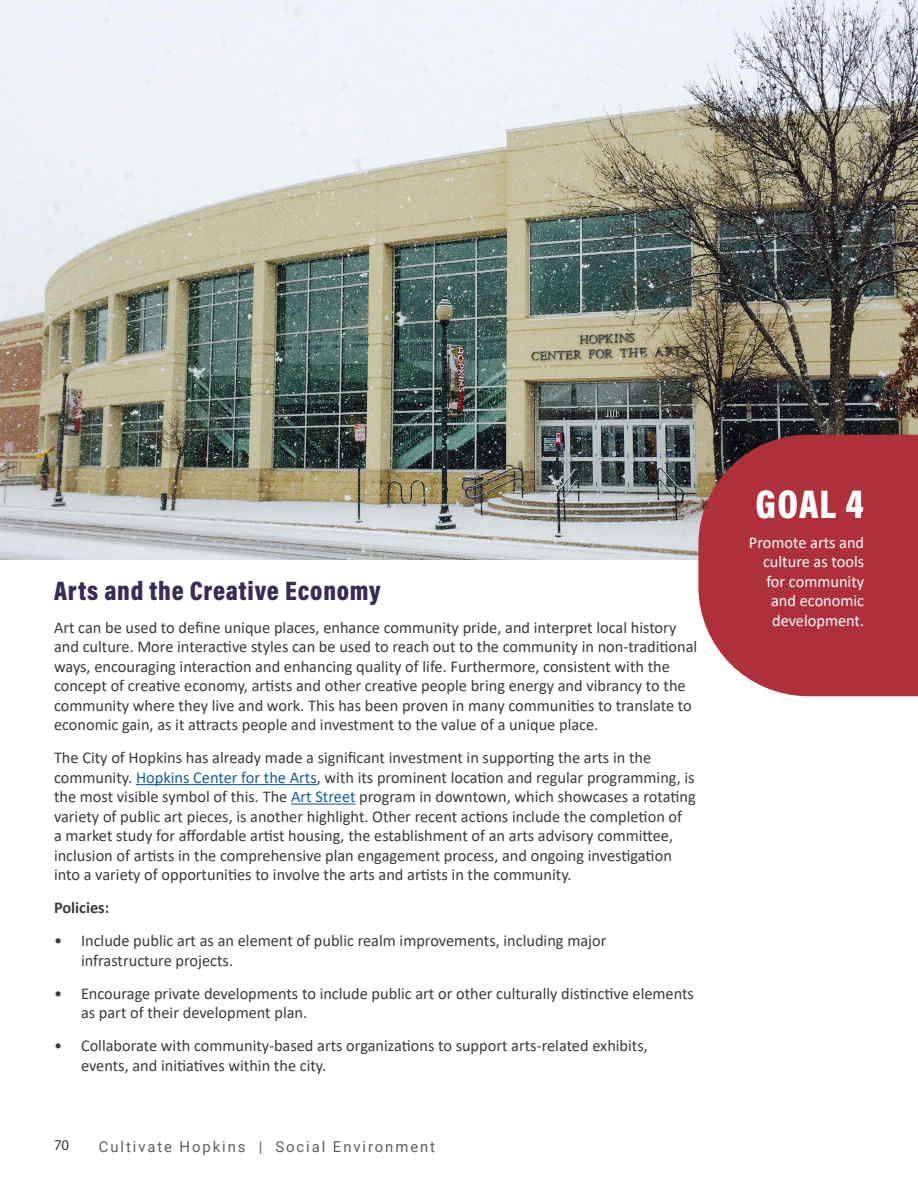
<style>
.page{position:relative;width:918px;height:1188px;background:#fff}
.page>*{position:absolute;margin:0;border:0;box-sizing:border-box;transform-origin:0 0}
.Heading_1{font:900 40.5px "Acumin Pro Cond";color:#fff}
.Heading_1-2{font:900 27px "Acumin Pro Cond";letter-spacing:.03em;color:#392b58}
.Body_Text{font:16.5px/19.5px "Calibri";color:#3a3b3c}
.Body_Text-2{font:16.5px/19.5px "Calibri";color:#fff;text-align:right}
.Body_Text-3{font:700 16.5px "Calibri";color:#3a3b3c}
.t1{font:15px "Roboto";letter-spacing:.13em;color:#5e5e5f}
.t2{font:15px "Myriad Pro";color:#3a3b3c}
.s1{color:#175d9e}
</style>
<div class="page">
<img style="left:0;top:0;width:918px;height:559px">
<hr style="left:136px;top:784px;width:181px;height:1px;background:#175d9e">
<hr style="left:291px;top:804px;width:65px;height:1px;background:#175d9e">
<svg style="left:698px;top:435px;width:220px;height:261px;background:#ae3b45"></svg>
<p class="Heading_1-2" style="left:54px;top:573px;width:328px">Arts and the Creative Economy</p>
<p class="Body_Text" style="left:54px;top:617px;width:645px">Art can be used to define unique places, enhance community pride, and interpret local history and culture. More interactive styles can be used to reach out to the community in non-traditional ways, encouraging interaction and enhancing quality of life. Furthermore, consistent with the concept of creative economy, artists and other creative people bring energy and vibrancy to the community where they live and work. This has been proven in many communities to translate to economic gain, as it attracts people and investment to the value of a unique place.</p>
<p class="Body_Text" style="left:54px;top:748px;width:643px">The City of Hopkins has already made a significant investment in supporting the arts in the community. <span class="s1">Hopkins Center for the Arts</span>, with its prominent location and regular programming, is the most visible symbol of this. The <span class="s1">Art Street</span> program in downtown, which showcases a rotating variety of public art pieces, is another highlight. Other recent actions include the completion of<br>a market study for affordable artist housing, the establishment of an arts advisory committee, inclusion of artists in the comprehensive plan engagement process, and ongoing investigation into a variety of opportunities to involve the arts and artists in the community.</p>
<p class="Body_Text-3" style="left:54px;top:896px;width:57px">Policies:</p>
<p class="Body_Text" style="left:81px;top:931px;width:527px;text-indent:-27px">• Include public art as an element of public realm improvements, including major infrastructure projects.</p>
<p class="Body_Text" style="left:81px;top:983px;width:615px;text-indent:-27px">• Encourage private developments to include public art or other culturally distinctive elements as part of their development plan.</p>
<p class="Body_Text" style="left:81px;top:1036px;width:568px;text-indent:-27px">• Collaborate with community-based arts organizations to support arts-related exhibits, events, and initiatives within the city.</p>
<p class="t2" style="left:54px;top:1136px;width:17px">70</p>
<p class="t1" style="left:99px;top:1136px;width:338px">Cultivate Hopkins | Social Environment</p>
<p class="Heading_1" style="left:756px;top:478px;width:110px">GOAL 4</p>
<p class="Body_Text-2" style="left:749px;top:532px;width:117px">Promote arts and culture as tools for community and economic development.</p>
</div>
